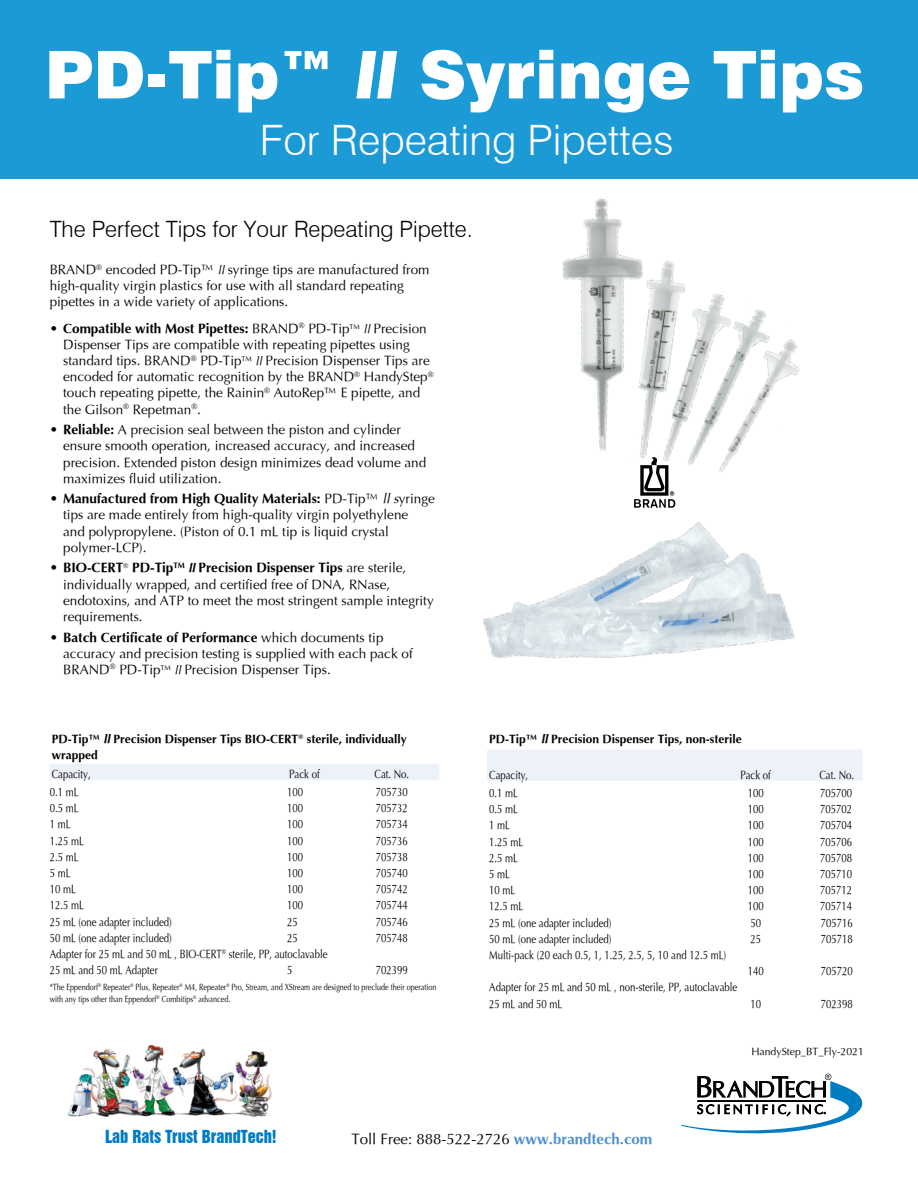
<style>
.page{position:relative;width:918px;height:1188px;background:#fff}
.page>*{position:absolute;margin:0;border:0;box-sizing:border-box;transform-origin:0 0}
.t1{font:900 66px "Swiss 721 BT";color:#fff}
.t2{font:300 42px "Swiss 721 BT";color:#fff}
.t3{font:300 22.5px "Swiss 721 BT";color:#000}
.t4{font:16.5px "Swiss 921 BT Regular A";color:#007cc3}
.t5{font:15px "Optima";color:#000}
.t6{font:13.5px/16.2px "Optima";color:#000}
.t7{font:12px/16.2px "Optima";color:#000;scale:.8 1}
.t8{font:700 12px/16.2px "Optima";color:#000}
.t9{font:10.5px "Optima";color:#000}
.t10{font:9px/12px "Optima";color:#000;scale:.8 1}
.s1{font-style:italic}
.s2{font-style:italic;font-size:12px}
.s3{font-weight:700}
.s4{font-weight:700;font-style:italic;font-size:12px}
.s5{font-weight:700;color:#4d90cd}
</style>
<div class="page">
<div style="left:0;top:0;width:918px;height:178px;background:#1c9ad6"></div>
<img style="left:483px;top:503px;width:312px;height:156px">
<img style="left:562px;top:198px;width:238px;height:274px">
<svg style="left:634px;top:457px;width:41px;height:51px"></svg>
<div style="left:487px;top:750px;width:375px;height:31px;background:#edf1f9"></div>
<div style="left:50px;top:764px;width:389px;height:16px;background:#edf1f9"></div>
<svg style="left:681px;top:1074px;width:181px;height:59px"></svg>
<img style="left:67px;top:1045px;width:205px;height:72px">
<h1 class="t1" style="left:45px;top:35px;width:821px">PD-Tip™ <span class="s1">ll</span> Syringe Tips</h1>
<h2 class="t2" style="left:260px;top:115px;width:416px">For Repeating Pipettes</h2>
<h3 class="t3" style="left:50px;top:215px;width:425px">The Perfect Tips for Your Repeating Pipette.</h3>
<p class="t6" style="left:50px;top:262px;width:381px">BRAND<sup>®</sup> encoded PD-Tip™ <span class="s2">ll</span> syringe tips are manufactured from high-quality virgin plastics for use with all standard repeating pipettes in a wide variety of applications.</p>
<p class="t6" style="left:63px;top:320px;width:372px;text-indent:-14px">• <span class="s3">Compatible with Most Pipettes:</span> BRAND<sup>®</sup> PD-Tip<sup>TM</sup> <span class="s2">ll</span> Precision Dispenser Tips are compatible with repeating pipettes using standard tips. BRAND<sup>®</sup> PD-Tip<sup>TM</sup> <span class="s2">ll</span> Precision Dispenser Tips are encoded for automatic recognition by the BRAND<sup>®</sup> HandyStep<sup>® </sup>touch repeating pipette, the Rainin<sup>®</sup> AutoRep™ E pipette, and the Gilson<sup>®</sup> Repetman<sup>®</sup>.</p>
<p class="t6" style="left:63px;top:422px;width:365px;text-indent:-14px">• <span class="s3">Reliable:</span> A precision seal between the piston and cylinder ensure smooth operation, increased accuracy, and increased precision. Extended piston design minimizes dead volume and maximizes fluid utilization.</p>
<p class="t6" style="left:63px;top:491px;width:373px;text-indent:-14px">• <span class="s3">Manufactured from High Quality Materials:</span> PD-Tip™ <span class="s1">ll s</span>yringe tips are made entirely from high-quality virgin polyethylene<br>and polypropylene. (Piston of 0.1 mL tip is liquid crystal polymer-LCP).</p>
<p class="t6" style="left:63px;top:560px;width:372px;text-indent:-13px"><span class="s3">• BIO-CERT</span><sup>®</sup> <span class="s3">PD-Tip</span><sup>TM</sup> <span class="s4">ll</span> <span class="s3">Precision Dispenser Tips</span> are sterile, individually wrapped, and certified free of DNA, RNase, endotoxins, and ATP to meet the most stringent sample integrity requirements.</p>
<p class="t6" style="left:63px;top:629px;width:351px;text-indent:-14px"><span class="s3">• Batch Certificate of Performance</span> which documents tip accuracy and precision testing is supplied with each pack of<br>BRAND<sup>®</sup> PD-Tip<sup>TM</sup> <span class="s2">ll</span> Precision Dispenser Tips.</p>
<p class="t8" style="left:52px;top:731px;width:357px">PD-Tip™ <span class="s1">ll</span> Precision Dispenser Tips BIO-CERT<sup>®</sup> sterile, individually wrapped</p>
<p class="t7" style="left:52px;top:766px;width:50px">Capacity,</p>
<p class="t7" style="left:289px;top:766px;width:40px">Pack of</p>
<p class="t7" style="left:375px;top:766px;width:45px">Cat. No.</p>
<p class="t7" style="left:50px;top:784px;width:38px">0.1 mL</p>
<p class="t7" style="left:287px;top:784px;width:22px">100</p>
<p class="t7" style="left:376px;top:784px;width:42px">705730</p>
<p class="t7" style="left:50px;top:800px;width:38px">0.5 mL</p>
<p class="t7" style="left:287px;top:800px;width:22px">100</p>
<p class="t7" style="left:376px;top:800px;width:42px">705732</p>
<p class="t7" style="left:50px;top:816px;width:28px">1 mL</p>
<p class="t7" style="left:287px;top:816px;width:22px">100</p>
<p class="t7" style="left:376px;top:816px;width:42px">705734</p>
<p class="t7" style="left:50px;top:833px;width:44px">1.25 mL</p>
<p class="t7" style="left:287px;top:833px;width:22px">100</p>
<p class="t7" style="left:376px;top:833px;width:42px">705736</p>
<p class="t7" style="left:50px;top:849px;width:38px">2.5 mL</p>
<p class="t7" style="left:287px;top:849px;width:22px">100</p>
<p class="t7" style="left:376px;top:849px;width:42px">705738</p>
<p class="t7" style="left:50px;top:865px;width:28px">5 mL</p>
<p class="t7" style="left:287px;top:865px;width:22px">100</p>
<p class="t7" style="left:376px;top:865px;width:42px">705740</p>
<p class="t7" style="left:50px;top:881px;width:34px">10 mL</p>
<p class="t7" style="left:287px;top:881px;width:22px">100</p>
<p class="t7" style="left:376px;top:881px;width:42px">705742</p>
<p class="t7" style="left:50px;top:897px;width:44px">12.5 mL</p>
<p class="t7" style="left:287px;top:897px;width:22px">100</p>
<p class="t7" style="left:376px;top:897px;width:42px">705744</p>
<p class="t7" style="left:50px;top:914px;width:154px">25 mL (one adapter included)</p>
<p class="t7" style="left:287px;top:914px;width:15px">25</p>
<p class="t7" style="left:376px;top:914px;width:42px">705746</p>
<p class="t7" style="left:50px;top:930px;width:154px">50 mL (one adapter included)</p>
<p class="t7" style="left:287px;top:930px;width:15px">25</p>
<p class="t7" style="left:376px;top:930px;width:42px">705748</p>
<p class="t7" style="left:50px;top:946px;width:349px">Adapter for 25 mL and 50 mL , BIO-CERT<sup>®</sup> sterile, PP, autoclavable<br>25 mL and 50 mL Adapter</p>
<p class="t7" style="left:287px;top:962px;width:8px">5</p>
<p class="t7" style="left:376px;top:962px;width:42px">702399</p>
<p class="t10" style="left:50px;top:981px;width:485px">*The Eppendorf<sup>®</sup> Repeater<sup>®</sup> Plus, Repeater<sup>®</sup> M4, Repeater<sup>®</sup> Pro, Stream, and XStream are designed to preclude their operation with any tips other than Eppendorf<sup>®</sup> Combitips<sup>®</sup> advanced.</p>
<p class="t8" style="left:489px;top:731px;width:254px">PD-Tip™ <span class="s1">ll</span> Precision Dispenser Tips, non-sterile</p>
<p class="t7" style="left:489px;top:767px;width:50px">Capacity,</p>
<p class="t7" style="left:741px;top:767px;width:40px">Pack of</p>
<p class="t7" style="left:820px;top:767px;width:45px">Cat. No.</p>
<p class="t7" style="left:489px;top:785px;width:38px">0.1 mL</p>
<p class="t7" style="left:748px;top:785px;width:22px">100</p>
<p class="t7" style="left:820px;top:785px;width:42px">705700</p>
<p class="t7" style="left:489px;top:801px;width:38px">0.5 mL</p>
<p class="t7" style="left:748px;top:801px;width:22px">100</p>
<p class="t7" style="left:820px;top:801px;width:42px">705702</p>
<p class="t7" style="left:489px;top:817px;width:28px">1 mL</p>
<p class="t7" style="left:748px;top:817px;width:22px">100</p>
<p class="t7" style="left:820px;top:817px;width:42px">705704</p>
<p class="t7" style="left:489px;top:834px;width:44px">1.25 mL</p>
<p class="t7" style="left:748px;top:834px;width:22px">100</p>
<p class="t7" style="left:820px;top:834px;width:42px">705706</p>
<p class="t7" style="left:489px;top:850px;width:38px">2.5 mL</p>
<p class="t7" style="left:748px;top:850px;width:22px">100</p>
<p class="t7" style="left:820px;top:850px;width:42px">705708</p>
<p class="t7" style="left:489px;top:866px;width:28px">5 mL</p>
<p class="t7" style="left:748px;top:866px;width:22px">100</p>
<p class="t7" style="left:820px;top:866px;width:42px">705710</p>
<p class="t7" style="left:489px;top:882px;width:34px">10 mL</p>
<p class="t7" style="left:748px;top:882px;width:22px">100</p>
<p class="t7" style="left:820px;top:882px;width:42px">705712</p>
<p class="t7" style="left:489px;top:898px;width:44px">12.5 mL</p>
<p class="t7" style="left:748px;top:898px;width:22px">100</p>
<p class="t7" style="left:820px;top:898px;width:42px">705714</p>
<p class="t7" style="left:489px;top:915px;width:154px">25 mL (one adapter included)</p>
<p class="t7" style="left:750px;top:915px;width:15px">50</p>
<p class="t7" style="left:821px;top:915px;width:42px">705716</p>
<p class="t7" style="left:489px;top:931px;width:154px">50 mL (one adapter included)</p>
<p class="t7" style="left:750px;top:931px;width:15px">25</p>
<p class="t7" style="left:821px;top:931px;width:42px">705718</p>
<p class="t7" style="left:489px;top:947px;width:298px">Multi-pack (20 each 0.5, 1, 1.25, 2.5, 5, 10 and 12.5 mL)</p>
<p class="t7" style="left:748px;top:963px;width:22px">140</p>
<p class="t7" style="left:821px;top:963px;width:42px">705720</p>
<p class="t7" style="left:489px;top:979px;width:312px">Adapter for 25 mL and 50 mL , non-sterile, PP, autoclavable<br>25 mL and 50 mL</p>
<p class="t7" style="left:750px;top:996px;width:15px">10</p>
<p class="t7" style="left:821px;top:996px;width:42px">702398</p>
<p class="t9" style="left:751px;top:1045px;width:114px">HandyStep_BT_Fly-2021</p>
<p class="t4" style="left:105px;top:1126px;width:173px">Lab Rats Trust BrandTech!</p>
<p class="t5" style="left:351px;top:1131px;width:302px">Toll Free: 888-522-2726 <span class="s5">www.brandtech.com</span></p>
</div>
